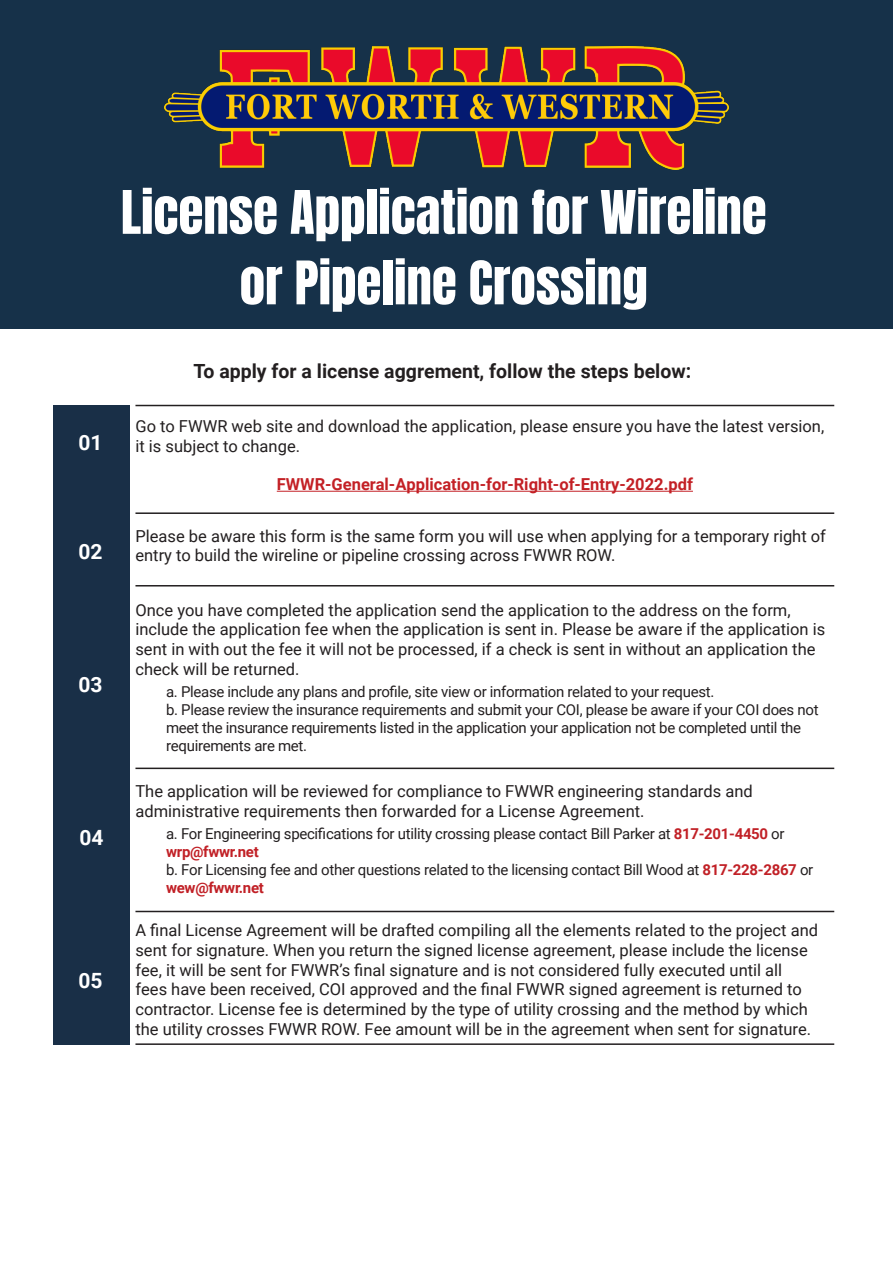
<style>
.page{position:relative;width:893px;height:1263px;background:#fff}
.page>*{position:absolute;margin:0;border:0;box-sizing:border-box;transform-origin:0 0}
.Regular_Size_75pt_Lea_90pt_Left{font:51px/70.5px "Anton";color:#fff;text-align:center}
.Bold_Size_14pt_Lea_16pt_Left{font:700 21px "Roboto";color:#fff}
.Bold_Size_14pt_Lea_16pt_Left-2{font:700 19.5px "Roboto";color:#231f20}
.Bold_Size_14pt_Lea_16pt_Left-3{font:16.5px/19.8px "Roboto";color:#231f20}
.Bold_Size_14pt_Lea_16pt_Left-4{font:700 16.5px "Roboto";color:#c32025}
.Bold_Size_14pt_Lea_16pt_Left-5{font:15px/18px "Roboto";letter-spacing:-.02em;color:#231f20}
.Bold_Size_14pt_Lea_16pt_Left-6{font:700 15px "Roboto";letter-spacing:-.02em;color:#c12026}
.s1{font-weight:700;color:#c12026}
</style>
<div class="page">
<div style="left:53px;top:405px;width:77px;height:640px;background:#192f47"></div>
<hr style="left:135px;top:405px;width:699px;height:1px;background:#231f20">
<hr style="left:135px;top:512px;width:699px;height:2px;background:#231f20">
<hr style="left:135px;top:585px;width:699px;height:1px;background:#231f20">
<hr style="left:135px;top:768px;width:699px;height:1px;background:#231f20">
<hr style="left:135px;top:911px;width:699px;height:1px;background:#231f20">
<hr style="left:135px;top:1043px;width:699px;height:2px;background:#231f20">
<hr style="left:277px;top:491px;width:416px;height:1px;background:#c32025">
<div style="left:0;top:0;width:893px;height:329px;background:#163149"></div>
<img style="left:164px;top:47px;width:565px;height:123px">
<p class="Regular_Size_75pt_Lea_90pt_Left" style="left:121px;top:181px;width:647px">License Application for Wireline or Pipeline Crossing</p>
<p class="Bold_Size_14pt_Lea_16pt_Left" style="left:79px;top:427px;width:26px">01</p>
<p class="Bold_Size_14pt_Lea_16pt_Left" style="left:79px;top:536px;width:26px">02</p>
<p class="Bold_Size_14pt_Lea_16pt_Left" style="left:79px;top:670px;width:26px">03</p>
<p class="Bold_Size_14pt_Lea_16pt_Left" style="left:79px;top:823px;width:26px">04</p>
<p class="Bold_Size_14pt_Lea_16pt_Left" style="left:79px;top:965px;width:26px">05</p>
<p class="Bold_Size_14pt_Lea_16pt_Left-2" style="left:193px;top:358px;width:499px">To apply for a license aggrement, follow the steps below:</p>
<p class="Bold_Size_14pt_Lea_16pt_Left-3" style="left:135px;top:416px;width:690px">Go to FWWR web site and download the application, please ensure you have the latest version, it is subject to change.</p>
<p class="Bold_Size_14pt_Lea_16pt_Left-4" style="left:277px;top:473px;width:418px">FWWR-General-Application-for-Right-of-Entry-2022.pdf</p>
<p class="Bold_Size_14pt_Lea_16pt_Left-3" style="left:135px;top:525px;width:692px">Please be aware this form is the same form you will use when applying for a temporary right of entry to build the wireline or pipeline crossing across FWWR ROW.</p>
<p class="Bold_Size_14pt_Lea_16pt_Left-3" style="left:135px;top:599px;width:691px">Once you have completed the application send the application to the address on the form, include the application fee when the application is sent in. Please be aware if the application is sent in with out the fee it will not be processed, if a check is sent in without an application the check will be returned.</p>
<p class="Bold_Size_14pt_Lea_16pt_Left-5" style="left:166px;top:682px;width:550px">a. Please include any plans and profile, site view or information related to your request.</p>
<p class="Bold_Size_14pt_Lea_16pt_Left-5" style="left:166px;top:700px;width:654px">b. Please review the insurance requirements and submit your COI, please be aware if your COI does not meet the insurance requirements listed in the application your application not be completed until the requirements are met.</p>
<p class="Bold_Size_14pt_Lea_16pt_Left-3" style="left:135px;top:780px;width:619px">The application will be reviewed for compliance to FWWR engineering standards and administrative requirements then forwarded for a License Agreement.</p>
<p class="Bold_Size_14pt_Lea_16pt_Left-5" style="left:166px;top:824px;width:620px">a. For Engineering specifications for utility crossing please contact Bill Parker at <span class="s1">817-201-4450</span> or</p>
<p class="Bold_Size_14pt_Lea_16pt_Left-6" style="left:166px;top:841px;width:94px">wrp@fwwr.net</p>
<p class="Bold_Size_14pt_Lea_16pt_Left-5" style="left:166px;top:860px;width:649px">b. For Licensing fee and other questions related to the licensing contact Bill Wood at <span class="s1">817-228-2867</span> or <span class="s1">wew@fwwr.net</span></p>
<p class="Bold_Size_14pt_Lea_16pt_Left-3" style="left:135px;top:919px;width:684px">A final License Agreement will be drafted compiling all the elements related to the project and sent for signature. When you return the signed license agreement, please include the license fee, it will be sent for FWWR’s final signature and is not considered fully executed until all fees have been received, COI approved and the final FWWR signed agreement is returned to contractor. License fee is determined by the type of utility crossing and the method by which the utility crosses FWWR ROW. Fee amount will be in the agreement when sent for signature.</p>
</div>
